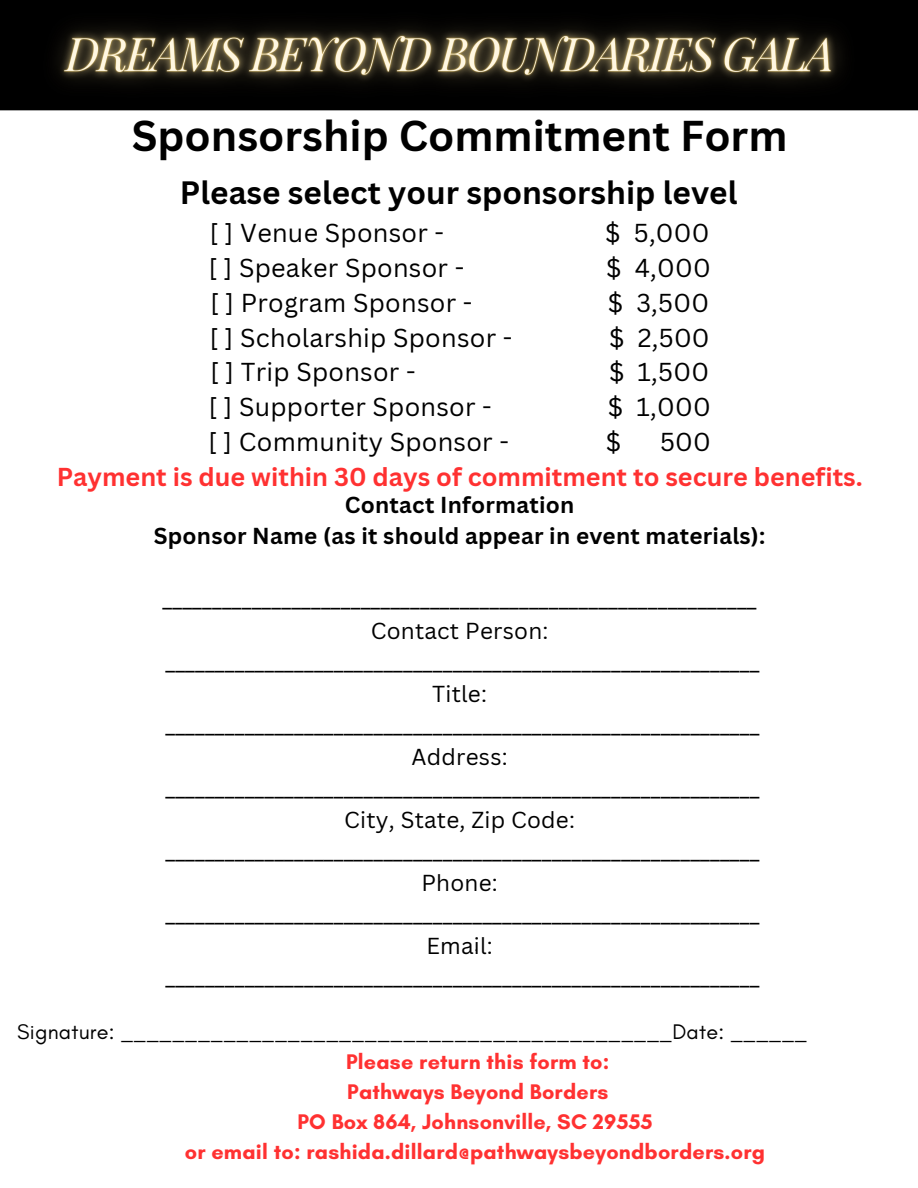
<style>
.page{position:relative;width:918px;height:1188px;background:#fff}
.page>*{position:absolute;margin:0;border:0;box-sizing:border-box;transform-origin:0 0}
.t1{font:700 42px "Canva Sans";color:#000}
.t2{font:700 31.5px "Canva Sans";color:#000}
.t3{font:25.2px "Canva Sans";letter-spacing:.01em;color:#000}
.t4{font:700 25.2px/34.8px "Canva Sans";color:#ff3131}
.t5{font:22.5px/31.5px "Canva Sans";letter-spacing:.01em;color:#000;text-align:center}
.t6{font:700 22.5px/31.5px "Canva Sans";letter-spacing:.01em;color:#000;text-align:center}
.t7{font:700 21.6px "Glacial Indifference";letter-spacing:.01em;color:#ff3131}
.t8{font:21.6px "Glacial Indifference";letter-spacing:.01em;color:#000}
.t9{font:10.95px "Noto Sans";color:#000}
.s1{font-weight:400;color:#000}
</style>
<div class="page">
<div style="left:0;top:0;width:918px;height:110px;background:#000"></div>
<img style="left:15px;top:0;width:885px;height:111px">
<h4 class="t1" style="left:132px;top:106px;width:657px">Sponsorship Commitment Form</h4>
<h5 class="t2" style="left:180px;top:170px;width:559px">Please select your sponsorship level</h5>
<h6 class="t3" style="left:210px;top:215px;width:236px">[ ] Venue Sponsor -</h6>
<h6 class="t3" style="left:605px;top:215px;width:106px">$ 5,000</h6>
<h6 class="t3" style="left:208px;top:250px;width:257px">[ ] Speaker Sponsor -</h6>
<h6 class="t3" style="left:606px;top:250px;width:106px">$ 4,000</h6>
<h6 class="t3" style="left:210px;top:285px;width:264px">[ ] Program Sponsor -</h6>
<h6 class="t3" style="left:608px;top:285px;width:103px">$ 3,500</h6>
<h6 class="t3" style="left:210px;top:320px;width:304px">[ ] Scholarship Sponsor -</h6>
<h6 class="t3" style="left:609px;top:320px;width:102px">$ 2,500</h6>
<h6 class="t3" style="left:210px;top:354px;width:207px">[ ] Trip Sponsor -</h6>
<h6 class="t3" style="left:609px;top:354px;width:102px">$ 1,500</h6>
<h6 class="t3" style="left:208px;top:389px;width:285px">[ ] Supporter Sponsor -</h6>
<h6 class="t3" style="left:608px;top:389px;width:104px">$ 1,000</h6>
<h6 class="t3" style="left:208px;top:424px;width:302px">[ ] Community Sponsor -</h6>
<h6 class="t3" style="left:606px;top:424px;width:17px">$</h6>
<h6 class="t4" style="left:57px;top:424px;width:807px;text-indent:603px"><span class="s1">500<br></span>Payment is due within 30 days of commitment to secure benefits.</h6>
<p class="t6" style="left:154px;top:488px;width:613px">Contact Information<br>Sponsor Name (as it should appear in event materials):</p>
<h6 class="t5" style="left:163px;top:583px;width:598px">____________________________________________________________ Contact Person: ____________________________________________________________ Title: ____________________________________________________________ Address: ____________________________________________________________ City, State, Zip Code: ____________________________________________________________ Phone: ____________________________________________________________ Email: ____________________________________________________________</h6>
<h2 class="t9" style="left:475px;top:942px;width:4px">·</h2>
<h3 class="t8" style="left:17px;top:1019px;width:791px">Signature: ___________________________________________Date: ______</h3>
<h3 class="t7" style="left:346px;top:1049px;width:265px">Please return this form to:</h3>
<h3 class="t7" style="left:347px;top:1079px;width:263px">Pathways Beyond Borders</h3>
<h3 class="t7" style="left:297px;top:1109px;width:356px">PO Box 864, Johnsonville, SC 29555</h3>
<h3 class="t7" style="left:185px;top:1139px;width:582px">or email to: rashida.dillard@pathwaysbeyondborders.org</h3>
</div>
